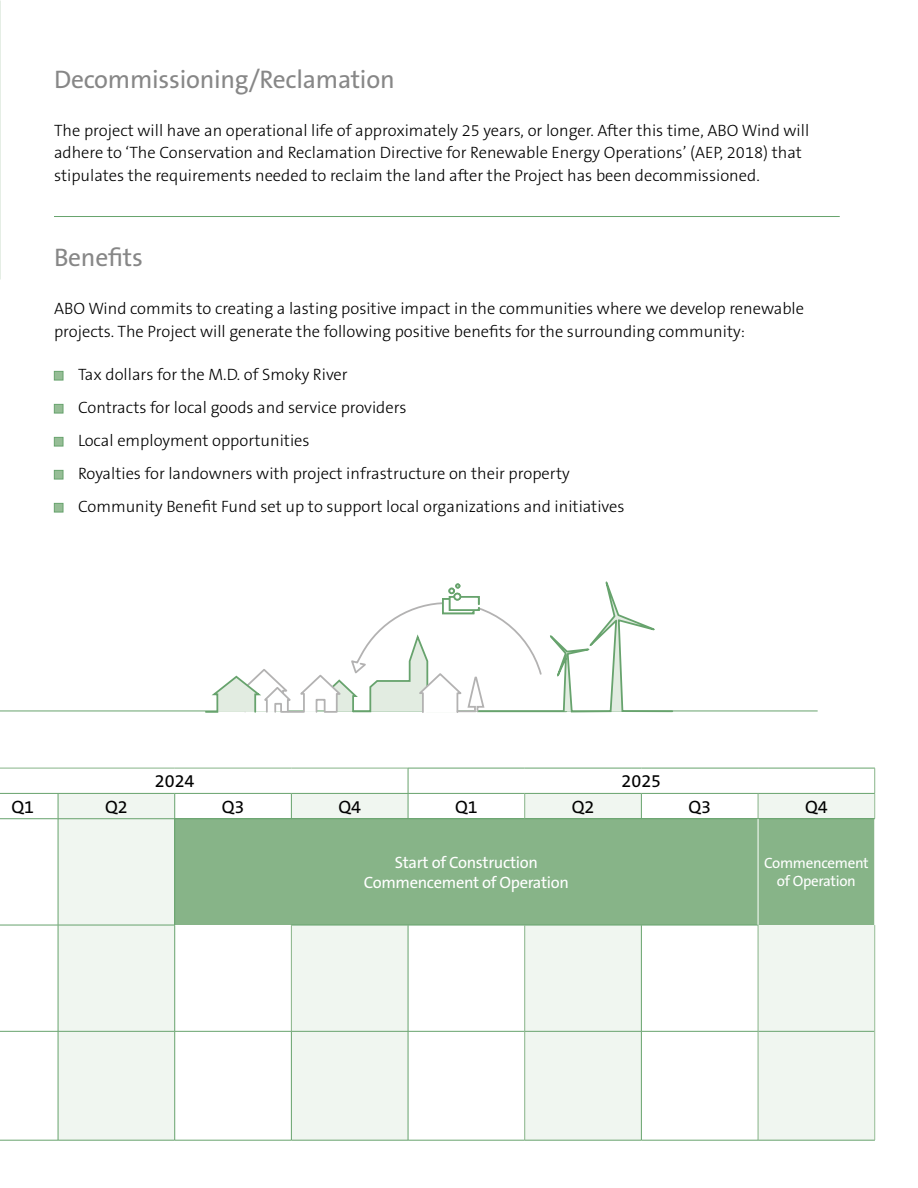
<style>
.page{position:relative;width:918px;height:1188px;background:#fff}
.page>*{position:absolute;margin:0;border:0;box-sizing:border-box;transform-origin:0 0}
.t1{font:25.5px "The Sans B W5 Plain";letter-spacing:-.01em;color:#878787}
.t2{font:18px "The Sans B W5 Plain";color:#000}
.t3{font:300 16.5px/33px "The Sans B W3";color:#000}
.t4{font:16.5px/19.8px "The Sans B W5 Plain";letter-spacing:-.02em;color:#fff;text-align:center}
.t5{font:15px/18px "The Sans B W5 Plain";letter-spacing:-.02em;color:#fff;text-align:center}
</style>
<div class="page">
<hr style="left:0;top:711px;width:818px;height:1px;background:#67a36d">
<hr style="left:54px;top:216px;width:786px;height:1px;background:#67a36d">
<div style="left:54px;top:371px;width:9px;height:9px;background:#96bd96;border:1px solid #67a36d"></div>
<div style="left:54px;top:404px;width:9px;height:9px;background:#96bd96;border:1px solid #67a36d"></div>
<div style="left:54px;top:437px;width:9px;height:9px;background:#96bd96;border:1px solid #67a36d"></div>
<div style="left:54px;top:470px;width:9px;height:9px;background:#96bd96;border:1px solid #67a36d"></div>
<div style="left:54px;top:503px;width:9px;height:9px;background:#96bd96;border:1px solid #67a36d"></div>
<svg style="left:204px;top:581px;width:470px;height:132px"></svg>
<svg style="left:59px;top:794px;width:815px;height:346px;fill:#f0f6f0"></svg>
<div style="left:758px;top:819px;width:117px;height:106px;background:#87b488"></div>
<div style="left:58px;top:819px;width:117px;height:106px;background:#f0f6f0"></div>
<div style="left:175px;top:819px;width:583px;height:106px;background:#87b488"></div>
<hr style="left:0;top:768px;width:58px;height:1px;background:#87b488">
<hr style="left:58px;top:768px;width:117px;height:1px;background:#87b488">
<hr style="left:175px;top:768px;width:116px;height:1px;background:#87b488">
<hr style="left:291px;top:768px;width:117px;height:1px;background:#87b488">
<hr style="left:0;top:793px;width:58px;height:1px;background:#67a36d">
<hr style="left:758px;top:1031px;width:117px;height:1px;background:#67a36d">
<hr style="left:758px;top:1140px;width:117px;height:1px;background:#67a36d">
<hr style="left:874px;top:925px;width:1px;height:106px;background:#96bd96">
<hr style="left:874px;top:1031px;width:1px;height:109px;background:#96bd96">
<hr style="left:408px;top:768px;width:117px;height:1px;background:#67a36d">
<hr style="left:525px;top:768px;width:116px;height:1px;background:#67a36d">
<hr style="left:641px;top:768px;width:117px;height:1px;background:#67a36d">
<hr style="left:758px;top:768px;width:117px;height:1px;background:#67a36d">
<hr style="left:408px;top:793px;width:117px;height:1px;background:#67a36d">
<hr style="left:758px;top:793px;width:117px;height:1px;background:#67a36d">
<hr style="left:408px;top:925px;width:117px;height:1px;background:#67a36d">
<hr style="left:408px;top:1031px;width:117px;height:1px;background:#67a36d">
<hr style="left:408px;top:1140px;width:117px;height:1px;background:#67a36d">
<hr style="left:641px;top:793px;width:117px;height:1px;background:#67a36d">
<hr style="left:758px;top:925px;width:1px;height:106px;background:#87b488">
<hr style="left:758px;top:1031px;width:1px;height:109px;background:#87b488">
<hr style="left:641px;top:925px;width:117px;height:1px;background:#67a36d">
<hr style="left:641px;top:1031px;width:117px;height:1px;background:#67a36d">
<hr style="left:641px;top:1140px;width:117px;height:1px;background:#67a36d">
<hr style="left:0;top:925px;width:58px;height:1px;background:#67a36d">
<hr style="left:291px;top:925px;width:117px;height:1px;background:#67a36d">
<hr style="left:874px;top:819px;width:1px;height:106px;background:#fff">
<hr style="left:0;top:818px;width:58px;height:1px;background:#67a36d">
<hr style="left:408px;top:818px;width:117px;height:1px;background:#67a36d">
<hr style="left:642px;top:818px;width:116px;height:1px;background:#67a36d">
<hr style="left:758px;top:818px;width:117px;height:1px;background:#67a36d">
<hr style="left:758px;top:819px;width:1px;height:106px;background:#fff">
<hr style="left:58px;top:819px;width:1px;height:106px;background:#67a36d">
<hr style="left:174px;top:819px;width:1px;height:106px;background:#67a36d">
<hr style="left:58px;top:925px;width:117px;height:1px;background:#67a36d">
<hr style="left:525px;top:925px;width:116px;height:1px;background:#67a36d">
<hr style="left:641px;top:925px;width:1px;height:106px;background:#67a36d">
<hr style="left:525px;top:1031px;width:116px;height:1px;background:#67a36d">
<hr style="left:641px;top:1032px;width:1px;height:108px;background:#67a36d">
<hr style="left:525px;top:1140px;width:116px;height:1px;background:#67a36d">
<hr style="left:524px;top:925px;width:1px;height:106px;background:#87b488">
<hr style="left:524px;top:1032px;width:1px;height:108px;background:#87b488">
<hr style="left:525px;top:793px;width:116px;height:1px;background:#67a36d">
<hr style="left:525px;top:818px;width:117px;height:1px;background:#67a36d">
<hr style="left:58px;top:793px;width:117px;height:1px;background:#67a36d">
<hr style="left:175px;top:793px;width:116px;height:1px;background:#67a36d">
<hr style="left:291px;top:793px;width:117px;height:1px;background:#67a36d">
<hr style="left:58px;top:818px;width:117px;height:1px;background:#67a36d">
<hr style="left:175px;top:818px;width:116px;height:1px;background:#67a36d">
<hr style="left:291px;top:818px;width:117px;height:1px;background:#67a36d">
<svg style="left:524px;top:794px;width:1px;height:25px"></svg>
<svg style="left:758px;top:794px;width:1px;height:25px"></svg>
<svg style="left:58px;top:794px;width:1px;height:25px"></svg>
<svg style="left:174px;top:794px;width:1px;height:24px"></svg>
<svg style="left:291px;top:794px;width:1px;height:24px"></svg>
<svg style="left:641px;top:794px;width:1px;height:24px"></svg>
<svg style="left:408px;top:768px;width:1px;height:50px"></svg>
<svg style="left:874px;top:768px;width:1px;height:51px"></svg>
<hr style="left:291px;top:925px;width:1px;height:106px;background:#87b488">
<hr style="left:58px;top:925px;width:1px;height:106px;background:#67a36d">
<hr style="left:174px;top:925px;width:1px;height:106px;background:#67a36d">
<hr style="left:408px;top:925px;width:1px;height:106px;background:#67a36d">
<hr style="left:0;top:1031px;width:58px;height:1px;background:#67a36d">
<hr style="left:58px;top:1031px;width:117px;height:1px;background:#67a36d">
<hr style="left:58px;top:1032px;width:1px;height:108px;background:#67a36d">
<hr style="left:175px;top:1031px;width:116px;height:1px;background:#67a36d">
<hr style="left:174px;top:1032px;width:1px;height:108px;background:#67a36d">
<hr style="left:291px;top:1031px;width:117px;height:1px;background:#67a36d">
<hr style="left:291px;top:1032px;width:1px;height:108px;background:#67a36d">
<hr style="left:408px;top:1032px;width:1px;height:108px;background:#67a36d">
<hr style="left:0;top:1140px;width:58px;height:1px;background:#67a36d">
<hr style="left:58px;top:1140px;width:117px;height:1px;background:#67a36d">
<hr style="left:175px;top:1140px;width:116px;height:1px;background:#67a36d">
<hr style="left:291px;top:1140px;width:117px;height:1px;background:#67a36d">
<h1 class="t1" style="left:54px;top:63px;width:342px">Decommissioning/Reclamation</h1>
<p class="t3" style="left:54px;top:119px;width:757px;line-height:22.5px">The project will have an operational life of approximately 25 years, or longer. After this time, ABO Wind will adhere to ‘The Conservation and Reclamation Directive for Renewable Energy Operations’ (AEP, 2018) that stipulates the requirements needed to reclaim the land after the Project has been decommissioned.</p>
<h1 class="t1" style="left:54px;top:241px;width:90px">Benefits</h1>
<p class="t3" style="left:54px;top:298px;width:752px;line-height:22.5px">ABO Wind commits to creating a lasting positive impact in the communities where we develop renewable projects. The Project will generate the following positive benefits for the surrounding community:</p>
<p class="t3" style="left:78px;top:358px;width:548px">Tax dollars for the M.D. of Smoky River<br>Contracts for local goods and service providers<br>Local employment opportunities<br>Royalties for landowners with project infrastructure on their property Community Benefit Fund set up to support local organizations and initiatives</p>
<p class="t2" style="left:155px;top:770px;width:41px">2024</p>
<p class="t2" style="left:622px;top:770px;width:41px">2025</p>
<p class="t2" style="left:12px;top:795px;width:24px">Q1</p>
<p class="t2" style="left:105px;top:795px;width:24px">Q2</p>
<p class="t2" style="left:222px;top:795px;width:24px">Q3</p>
<p class="t2" style="left:338px;top:795px;width:24px">Q4</p>
<p class="t2" style="left:455px;top:795px;width:24px">Q1</p>
<p class="t2" style="left:572px;top:795px;width:24px">Q2</p>
<p class="t2" style="left:688px;top:795px;width:24px">Q3</p>
<p class="t2" style="left:805px;top:795px;width:24px">Q4</p>
<p class="t4" style="left:364px;top:853px;width:207px">Start of Construction<br>Commencement of Operation</p>
<p class="t5" style="left:764px;top:854px;width:106px">Commencement of Operation</p>
</div>
